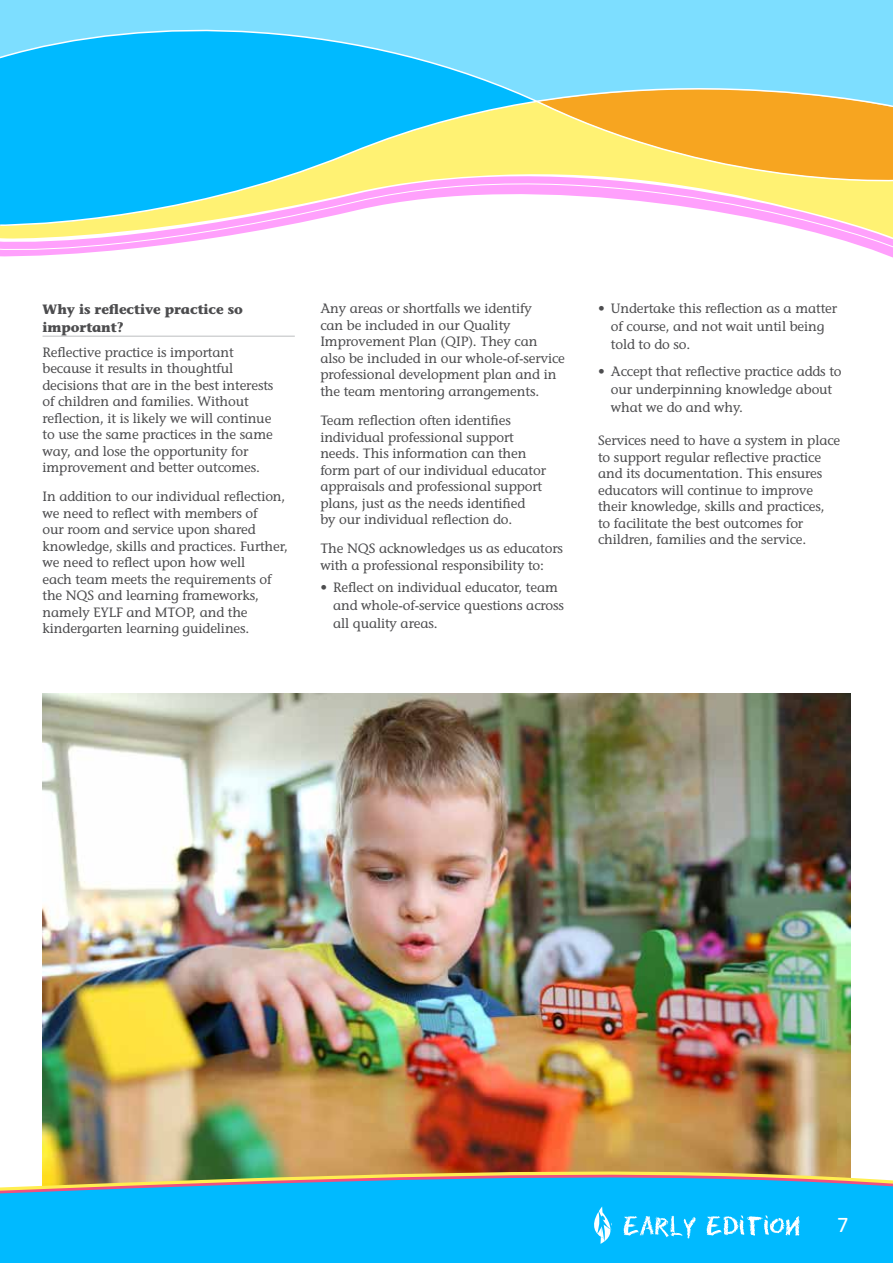
<style>
.page{position:relative;width:893px;height:1263px;background:#fff}
.page>*{position:absolute;margin:0;border:0;box-sizing:border-box;transform-origin:0 0}
.t1{font:22.5px "Calibri";color:#fff}
.t2{font:13.5px/16.5px "Stone Informal";letter-spacing:-.01em;color:#4d4d4f}
.t3{font:700 13.5px/18px "Stone Informal";letter-spacing:-.01em;color:#4d4d4f}
</style>
<div class="page">
<div style="left:2px;top:0;width:891px;height:13px;background:#7ddeff"></div>
<svg style="left:2px;top:13px;width:891px;height:28px"></svg>
<svg style="left:2px;top:41px;width:891px;height:103px"></svg>
<svg style="left:2px;top:144px;width:891px;height:113px"></svg>
<svg style="left:0;top:0;width:2px;height:257px"></svg>
<img style="left:43px;top:693px;width:807px;height:474px">
<svg style="left:42px;top:1167px;width:809px;height:3px"></svg>
<svg style="left:42px;top:1170px;width:809px;height:3px"></svg>
<svg style="left:0;top:1173px;width:893px;height:90px;fill:#00baff"></svg>
<svg style="left:623px;top:1215px;width:177px;height:23px"></svg>
<hr style="left:43px;top:336px;width:252px;height:1px;background:#bcbec0">
<svg style="left:594px;top:1206px;width:17px;height:38px"></svg>
<p class="t3" style="left:43px;top:299px;width:202px">Why is reflective practice so important?</p>
<p class="t2" style="left:43px;top:343px;width:232px">Reflective practice is important because it results in thoughtful decisions that are in the best interests of children and families. Without reflection, it is likely we will continue to use the same practices in the same way, and lose the opportunity for improvement and better outcomes.</p>
<p class="t2" style="left:43px;top:488px;width:247px">In addition to our individual reflection, we need to reflect with members of<br>our room and service upon shared knowledge, skills and practices. Further, we need to reflect upon how well<br>each team meets the requirements of the NQS and learning frameworks, namely EYLF and MTOP, and the kindergarten learning guidelines.</p>
<p class="t2" style="left:320px;top:300px;width:246px">Any areas or shortfalls we identify<br>can be included in our Quality Improvement Plan (QIP). They can also be included in our whole-of-service professional development plan and in the team mentoring arrangements.</p>
<p class="t2" style="left:320px;top:412px;width:227px">Team reflection often identifies individual professional support needs. This information can then form part of our individual educator appraisals and professional support plans, just as the needs identified<br>by our individual reflection do.</p>
<p class="t2" style="left:320px;top:540px;width:244px">The NQS acknowledges us as educators with a professional responsibility to:</p>
<p class="t2" style="left:333px;top:578px;width:232px;line-height:18px;text-indent:-13px">• Reflect on individual educator, team and whole-of-service questions across all quality areas.</p>
<p class="t2" style="left:611px;top:300px;width:228px;line-height:18px;text-indent:-13px">• Undertake this reflection as a matter of course, and not wait until being told to do so.</p>
<p class="t2" style="left:611px;top:362px;width:232px;line-height:18px;text-indent:-13px">• Accept that reflective practice adds to our underpinning knowledge about what we do and why.</p>
<p class="t2" style="left:598px;top:432px;width:244px">Services need to have a system in place to support regular reflective practice and its documentation. This ensures educators will continue to improve their knowledge, skills and practices,<br>to facilitate the best outcomes for children, families and the service.</p>
<h1 class="t1" style="left:837px;top:1211px;width:13px">7</h1>
</div>
